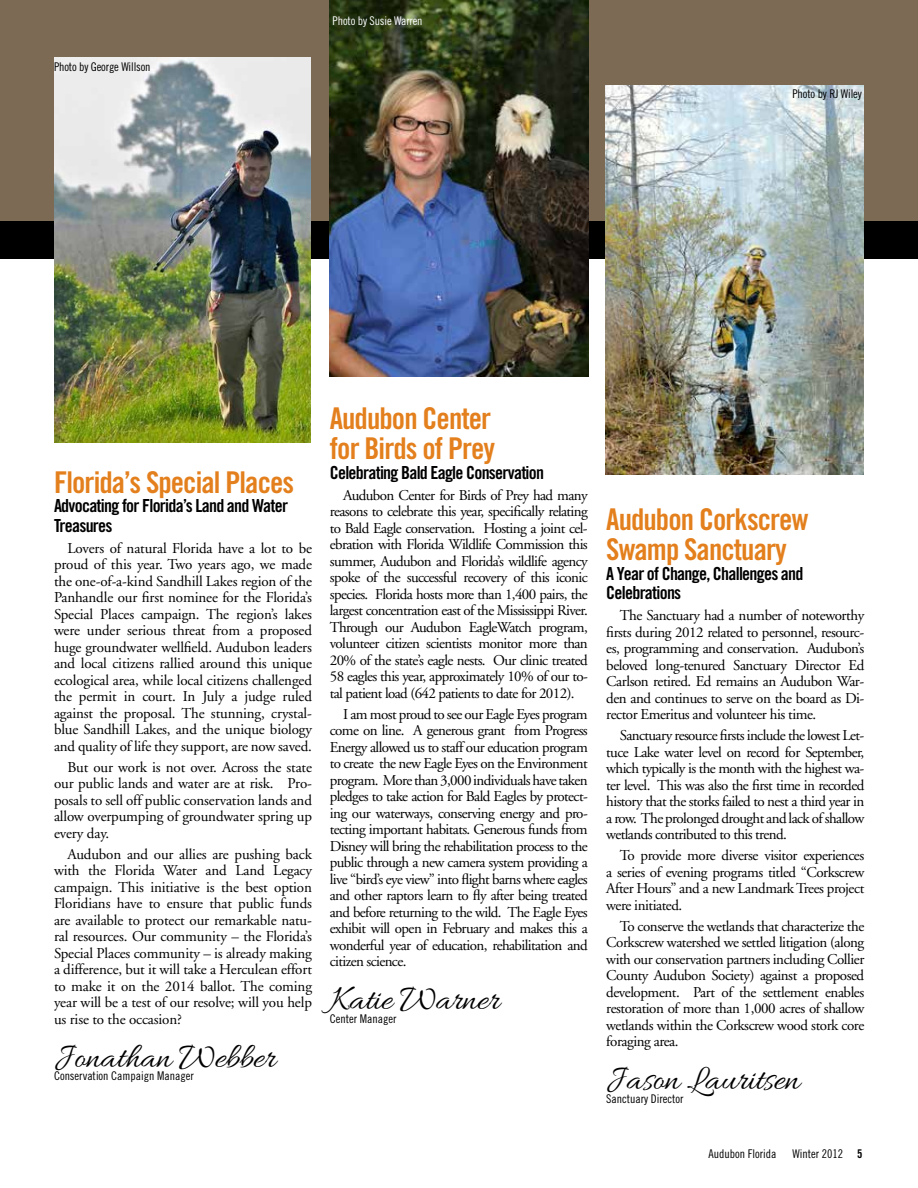
<style>
.page{position:relative;width:918px;height:1188px;background:#fff}
.page>*{position:absolute;margin:0;border:0;box-sizing:border-box;transform-origin:0 0}
.t1{font:36px "Allura";letter-spacing:-.01em;color:#000}
.t2{font:30px/30px "Trade Gothic Bold Cond Twenty";letter-spacing:-.03em;color:#e37f1c}
.t3{font:18px/19.5px "Trade Gothic Bold Cond Twenty";letter-spacing:-.04em;color:#000}
.t4{font:15px/16.5px "Adobe Garamond";letter-spacing:-.03em;color:#000;text-align:justify}
.t5{font:12px "Trade Gothic Cond Eighteen";color:#000}
.t6{font:12px "Trade Gothic Cond Eighteen";letter-spacing:-.01em;color:#fff}
.s1{font-family:"Trade Gothic Bold Cond Twenty"}
</style>
<div class="page">
<div style="left:0;top:0;width:918px;height:259px;background:#7c6a55"></div>
<div style="left:0;top:221px;width:918px;height:38px;background:#000"></div>
<img style="left:606px;top:85px;width:258px;height:390px">
<img style="left:329px;top:0;width:260px;height:376px">
<img style="left:54px;top:57px;width:256px;height:385px">
<p class="t5" style="left:54px;top:60px;width:98px">Photo by George Willson</p>
<p class="t6" style="left:333px;top:13px;width:92px">Photo by Susie Warren</p>
<p class="t5" style="left:792px;top:87px;width:71px">Photo by RJ Wiley</p>
<h2 class="t2" style="left:54px;top:467px;width:242px">Florida’s Special Places</h2>
<p class="t3" style="left:54px;top:496px;width:236px">Advocating for Florida’s Land and Water<br>Treasures</p>
<p class="t4" style="left:54px;top:540px;width:260px;text-indent:14px">Lovers of natural Florida have a lot to be proud of this year. Two years ago, we made the one-of-a-kind Sandhill Lakes region of the Panhandle our first nominee for the Florida’s Special Places campaign. The region’s lakes were under serious threat from a proposed huge groundwater wellfield. Audubon leaders and local citizens rallied around this unique ecological area, while local citizens challenged the permit in court. In July a judge ruled against the proposal. The stunning, crystal&shy;blue Sandhill Lakes, and the unique biology and quality of life they support, are now saved.</p>
<p class="t4" style="left:54px;top:759px;width:260px;text-indent:14px">But our work is not over. Across the state our public lands and water are at risk. Pro&shy;posals to sell off public conservation lands and allow overpumping of groundwater spring up every day.</p>
<p class="t4" style="left:54px;top:846px;width:260px;text-indent:14px">Audubon and our allies are pushing back with the Florida Water and Land Legacy campaign. This initiative is the best option Floridians have to ensure that public funds are available to protect our remarkable natu&shy;ral resources. Our community – the Florida’s Special Places community – is already making a difference, but it will take a Herculean effort to make it on the 2014 ballot. The coming year will be a test of our resolve; will you help us rise to the occasion?</p>
<h1 class="t1" style="left:54px;top:1037px;width:223px">Jonathan Webber</h1>
<p class="t5" style="left:54px;top:1069px;width:141px">Conservation Campaign Manager</p>
<h2 class="t2" style="left:330px;top:403px;width:167px">Audubon Center for Birds of Prey</h2>
<p class="t3" style="left:330px;top:462px;width:216px">Celebrating Bald Eagle Conservation</p>
<p class="t4" style="left:330px;top:487px;width:260px;text-indent:14px">Audubon Center for Birds of Prey had many reasons to celebrate this year, specifically relating to Bald Eagle conservation. Hosting a joint cel&shy;ebration with Florida Wildlife Commission this summer, Audubon and Florida’s wildlife agency spoke of the successful recovery of this iconic species. Florida hosts more than 1,400 pairs, the largest concentration east of the Mississippi River.<br>Through our Audubon EagleWatch program, volunteer citizen scientists monitor more than 20% of the state’s eagle nests. Our clinic treated 58 eagles this year, approximately 10% of our to&shy;tal patient load (642 patients to date for 2012).</p>
<p class="t4" style="left:330px;top:706px;width:260px;text-indent:14px">I am most proud to see our Eagle Eyes program come on line. A generous grant from Progress Energy allowed us to staff our education program to create the new Eagle Eyes on the Environment program. More than 3,000 individuals have taken pledges to take action for Bald Eagles by protect&shy;ing our waterways, conserving energy and pro&shy;tecting important habitats. Generous funds from Disney will bring the rehabilitation process to the public through a new camera system providing a live “bird’s eye view” into flight barns where eagles and other raptors learn to fly after being treated and before returning to the wild. The Eagle Eyes exhibit will open in February and makes this a wonderful year of education, rehabilitation and citizen science.</p>
<h1 class="t1" style="left:330px;top:979px;width:171px">Katie Warner</h1>
<p class="t5" style="left:330px;top:1011px;width:68px">Center Manager</p>
<h2 class="t2" style="left:606px;top:504px;width:204px">Audubon Corkscrew<br>Swamp Sanctuary</h2>
<p class="t3" style="left:606px;top:563px;width:199px">A Year of Change, Challenges and<br>Celebrations</p>
<p class="t4" style="left:606px;top:608px;width:260px;text-indent:14px">The Sanctuary had a number of noteworthy firsts during 2012 related to personnel, resourc&shy;es, programming and conservation. Audubon’s beloved long-tenured Sanctuary Director Ed Carlson retired. Ed remains an Audubon War&shy;den and continues to serve on the board as Di&shy;rector Emeritus and volunteer his time.</p>
<p class="t4" style="left:606px;top:728px;width:260px;text-indent:14px">Sanctuary resource firsts include the lowest Let&shy;tuce Lake water level on record for September, which typically is the month with the highest wa&shy;ter level. This was also the first time in recorded history that the storks failed to nest a third year in a row. The prolonged drought and lack of shallow wetlands contributed to this trend.</p>
<p class="t4" style="left:606px;top:848px;width:260px;text-indent:14px">To provide more diverse visitor experiences a series of evening programs titled “Corkscrew After Hours” and a new Landmark Trees project were initiated.</p>
<p class="t4" style="left:606px;top:918px;width:260px;text-indent:14px">To conserve the wetlands that characterize the Corkscrew watershed we settled litigation (along with our conservation partners including Collier County Audubon Society) against a proposed development. Part of the settlement enables restoration of more than 1,000 acres of shallow wetlands within the Corkscrew wood stork core foraging area.</p>
<h1 class="t1" style="left:606px;top:1059px;width:195px">Jason Lauritsen</h1>
<p class="t5" style="left:606px;top:1091px;width:79px">Sanctuary Director</p>
<p class="t5" style="left:708px;top:1147px;width:69px">Audubon Florida</p>
<p class="t5" style="left:792px;top:1147px;width:72px">Winter 2012 <span class="s1">5</span></p>
</div>
